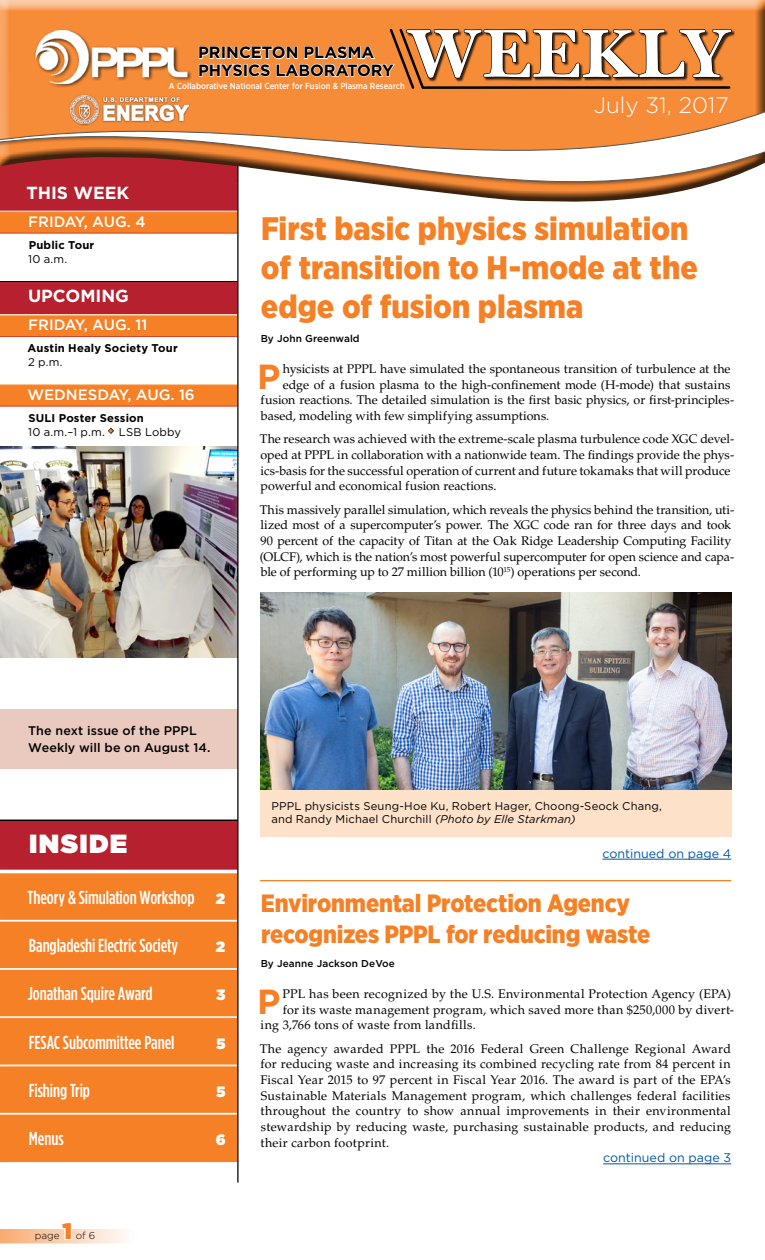
<style>
.page{position:relative;width:765px;height:1260px;background:#fff}
.page>*{position:absolute;margin:0;border:0;box-sizing:border-box;transform-origin:0 0}
.t1{font:65px "Princeton Monti BD";letter-spacing:.02em;color:#fff}
.t2{font:700 34.88px "Gotham";color:#f58025}
.t3{font:900 32.5px/39.1px "Gotham Narrow";color:#f58025}
.t4{font:900 26.25px "Gotham";letter-spacing:.05em;color:#fff}
.t5{font:900 25px/31.2px "Gotham Narrow";letter-spacing:-.01em;color:#f58025}
.t6{font:300 22.5px "Gotham Rounded";color:#fff}
.t7{font:900 22.5px "Gotham";color:#f58025}
.t8{font:500 18.75px "Gotham Condensed";letter-spacing:-.005em;color:#fff}
.t9{font:700 17.5px "Gotham";color:#fff}
.t10{font:700 16.25px/17.5px "Gotham";color:#000}
.t11{font:500 15px "Gotham";color:#fff}
.t12{font:900 15px "Gotham";color:#fff}
.t13{font:12.5px/15.6px "Palatino LT Std";color:#000}
.t14{font:12.5px "Palatino LT Std";letter-spacing:.02em;color:#000}
.t15{font:12.5px "Palatino LT Std";letter-spacing:.025em;color:#000}
.t16{font:500 12.5px/17.5px "Gotham";letter-spacing:.01em;color:#000}
.t17{font:12.5px "Gotham";color:#0055a7}
.t18{font:11.25px/13.8px "Gotham";letter-spacing:.015em;color:#000}
.t19{font:700 11.25px "Gotham";letter-spacing:.015em;color:#000}
.t20{font:500 10px "Gotham";letter-spacing:.01em;color:#000}
.t21{font:300 10px "Gotham";color:#000}
.t22{font:500 8.75px "Gotham Narrow";color:#fff}
.s1{font-weight:700}
.s2{font-family:"Gotham";font-weight:900;font-size:15px}
.s3{font-style:italic}
</style>
<div class="page">
<div style="left:0;top:820px;width:238px;height:50px;background:#b7202e"></div>
<hr style="left:0;top:820px;width:238px;height:1px;background:#000">
<div style="left:0;top:873px;width:238px;height:48px;background:#f58025"></div>
<div style="left:0;top:922px;width:238px;height:47px;background:#f58025"></div>
<hr style="left:0;top:920px;width:238px;height:1px;background:#fff">
<div style="left:0;top:970px;width:238px;height:47px;background:#f58025"></div>
<hr style="left:0;top:968px;width:238px;height:1px;background:#fff">
<div style="left:0;top:1018px;width:238px;height:48px;background:#f58025"></div>
<hr style="left:0;top:1016px;width:238px;height:2px;background:#fff">
<div style="left:0;top:1066px;width:238px;height:48px;background:#f58025"></div>
<hr style="left:0;top:1065px;width:238px;height:1px;background:#fff">
<div style="left:0;top:1115px;width:238px;height:47px;background:#f58025"></div>
<hr style="left:0;top:1113px;width:238px;height:1px;background:#fff">
<hr style="left:260px;top:880px;width:471px;height:1px;background:#f58025">
<div style="left:0;top:282px;width:238px;height:32px;background:#b7202e"></div>
<hr style="left:0;top:281px;width:238px;height:1px;background:#000">
<div style="left:0;top:315px;width:238px;height:22px;background:#f58025"></div>
<hr style="left:0;top:315px;width:238px;height:1px;background:#fbbb88">
<hr style="left:0;top:336px;width:238px;height:1px;background:#dc4128">
<div style="left:0;top:385px;width:238px;height:21px;background:#f58025"></div>
<hr style="left:0;top:384px;width:238px;height:1px;background:#fbbb88">
<hr style="left:0;top:406px;width:238px;height:1px;background:#dc4128">
<svg style="left:108px;top:427px;width:6px;height:7px"></svg>
<hr style="left:603px;top:1164px;width:128px;height:1px;background:#0055a7">
<hr style="left:602px;top:859px;width:129px;height:1px;background:#0055a7">
<div style="left:0;top:709px;width:237px;height:60px;background:#eac9bf"></div>
<div style="left:260px;top:789px;width:471px;height:48px;background:#fee1c9"></div>
<img style="left:260px;top:592px;width:471px;height:197px">
<img style="left:0;top:446px;width:237px;height:211px">
<hr style="left:237px;top:166px;width:2px;height:1017px;background:#000">
<div style="left:0;top:0;width:765px;height:203px;background:#000;opacity:.75"></div>
<svg style="left:0;top:92px;width:765px;height:162px"></svg>
<div style="left:34px;top:29px;width:158px;height:59px;background:#000;opacity:.75"></div>
<img style="left:34px;top:29px;width:162px;height:54px">
<svg style="left:198px;top:27px;width:534px;height:64px;background:#be7237"></svg>
<div style="left:70px;top:95px;width:120px;height:31px;background:#000;opacity:.75"></div>
<img style="left:70px;top:95px;width:118px;height:29px">
<svg style="left:0;top:1229px;width:126px;height:14px;background:#fbd2b4"></svg>
<h1 class="t1" style="left:407px;top:14px;width:325px">WEEKLY</h1>
<h3 class="t6" style="left:594px;top:90px;width:136px">July 31, 2017</h3>
<h3 class="t10" style="left:198px;top:44px;width:197px">PRINCETON PLASMA<br>PHYSICS LABORATORY</h3>
<p class="t22" style="left:169px;top:81px;width:238px">A Collaborative National Center for Fusion &amp; Plasma Research</p>
<h3 class="t9" style="left:26px;top:181px;width:104px">THIS WEEK</h3>
<p class="t11" style="left:28px;top:212px;width:119px">FRIDAY, AUG. 4</p>
<p class="t19" style="left:29px;top:237px;width:67px">Public Tour</p>
<p class="t18" style="left:28px;top:251px;width:41px">10 a.m.</p>
<h3 class="t9" style="left:28px;top:284px;width:102px">UPCOMING</h3>
<p class="t11" style="left:28px;top:315px;width:120px">FRIDAY, AUG. 11</p>
<p class="t19" style="left:28px;top:341px;width:152px">Austin Healy Society Tour</p>
<p class="t18" style="left:28px;top:355px;width:36px">2 p.m.</p>
<p class="t11" style="left:27px;top:385px;width:169px">WEDNESDAY, AUG. 16</p>
<p class="t18" style="left:28px;top:411px;width:154px"><span class="s1">SULI Poster Session<br></span>10 a.m.–1 p.m. <sup>◆</sup> LSB Lobby</p>
<h3 class="t3" style="left:261px;top:209px;width:438px">First basic physics simulation of transition to H-mode at the edge of fusion plasma</h3>
<p class="t20" style="left:261px;top:332px;width:101px">By John Greenwald</p>
<h2 class="t2" style="left:257px;top:353px;width:25px">P</h2>
<p class="t13" style="left:283px;top:361px;width:449px">hysicists at PPPL have simulated the spontaneous transition of turbulence at the</p>
<p class="t13" style="left:283px;top:377px;width:449px">edge of a fusion plasma to the high-confinement mode (H-mode) that sustains</p>
<p class="t13" style="left:261px;top:393px;width:475px">fusion reactions. The detailed simulation is the first basic physics, or first-principles-</p>
<p class="t13" style="left:261px;top:408px;width:290px">based, modeling with few simplifying assumptions.</p>
<p class="t13" style="left:260px;top:432px;width:476px">The research was achieved with the extreme-scale plasma turbulence code XGC devel&shy;oped at PPPL in collaboration with a nationwide team. The findings provide the phys&shy;ics-basis for the successful operation of current and future tokamaks that will produce powerful and economical fusion reactions.</p>
<p class="t13" style="left:260px;top:502px;width:476px">This massively parallel simulation, which reveals the physics behind the transition, uti&shy;lized most of a supercomputer’s power. The XGC code ran for three days and took 90 percent of the capacity of Titan at the Oak Ridge Leadership Computing Facility (OLCF), which is the nation’s most powerful supercomputer for open science and capa&shy;ble of performing up to 27 million billion (10<sup>15</sup>) operations per second.</p>
<p class="t16" style="left:28px;top:721px;width:184px">The next issue of the PPPL<br>Weekly will be on August 14.</p>
<h3 class="t4" style="left:29px;top:825px;width:100px">INSIDE</h3>
<h3 class="t8" style="left:28px;top:887px;width:199px">Theory &amp; Simulation Workshop <span class="s2">2</span></h3>
<h3 class="t8" style="left:29px;top:935px;width:151px">Bangladeshi Electric Society</h3>
<p class="t12" style="left:216px;top:936px;width:11px">2</p>
<h3 class="t8" style="left:28px;top:983px;width:127px">Jonathan Squire Award</h3>
<p class="t12" style="left:216px;top:984px;width:11px">3</p>
<h3 class="t8" style="left:29px;top:1031px;width:147px">FESAC Subcommittee Panel</h3>
<p class="t12" style="left:216px;top:1033px;width:11px">5</p>
<h3 class="t8" style="left:29px;top:1080px;width:63px">Fishing Trip</h3>
<p class="t12" style="left:216px;top:1081px;width:11px">5</p>
<h3 class="t8" style="left:29px;top:1128px;width:36px">Menus</h3>
<p class="t12" style="left:216px;top:1129px;width:11px">6</p>
<p class="t21" style="left:35px;top:1229px;width:26px">page</p>
<h3 class="t7" style="left:62px;top:1215px;width:11px">1</h3>
<p class="t21" style="left:76px;top:1229px;width:21px">of 6</p>
<p class="t18" style="left:271px;top:799px;width:392px">PPPL physicists Seung-Hoe Ku, Robert Hager, Choong-Seock Chang, and Randy Michael Churchill <span class="s3">(Photo by Elle Starkman)</span></p>
<p class="t17" style="left:602px;top:845px;width:130px">continued on page 4</p>
<h3 class="t5" style="left:261px;top:887px;width:391px">Environmental Protection Agency recognizes PPPL for reducing waste</h3>
<p class="t20" style="left:261px;top:957px;width:136px">By Jeanne Jackson DeVoe</p>
<h2 class="t2" style="left:257px;top:978px;width:25px">P</h2>
<p class="t15" style="left:283px;top:987px;width:450px">PPL has been recognized by the U.S. Environmental Protection Agency (EPA)</p>
<p class="t14" style="left:283px;top:1002px;width:453px">for its waste management program, which saved more than $250,000 by divert-</p>
<p class="t14" style="left:261px;top:1018px;width:217px">ing 3,766 tons of waste from landfills.</p>
<p class="t13" style="left:260px;top:1041px;width:473px;text-align:justify">The agency awarded PPPL the 2016 Federal Green Challenge Regional Award for reducing waste and increasing its combined recycling rate from 84 percent in Fiscal Year 2015 to 97 percent in Fiscal Year 2016. The award is part of the EPA’s Sustainable Materials Management program, which challenges federal facilities throughout the country to show annual improvements in their environmental stewardship by reducing waste, purchasing sustainable products, and reducing their carbon footprint.</p>
<p class="t17" style="left:603px;top:1150px;width:130px">continued on page 3</p>
</div>
